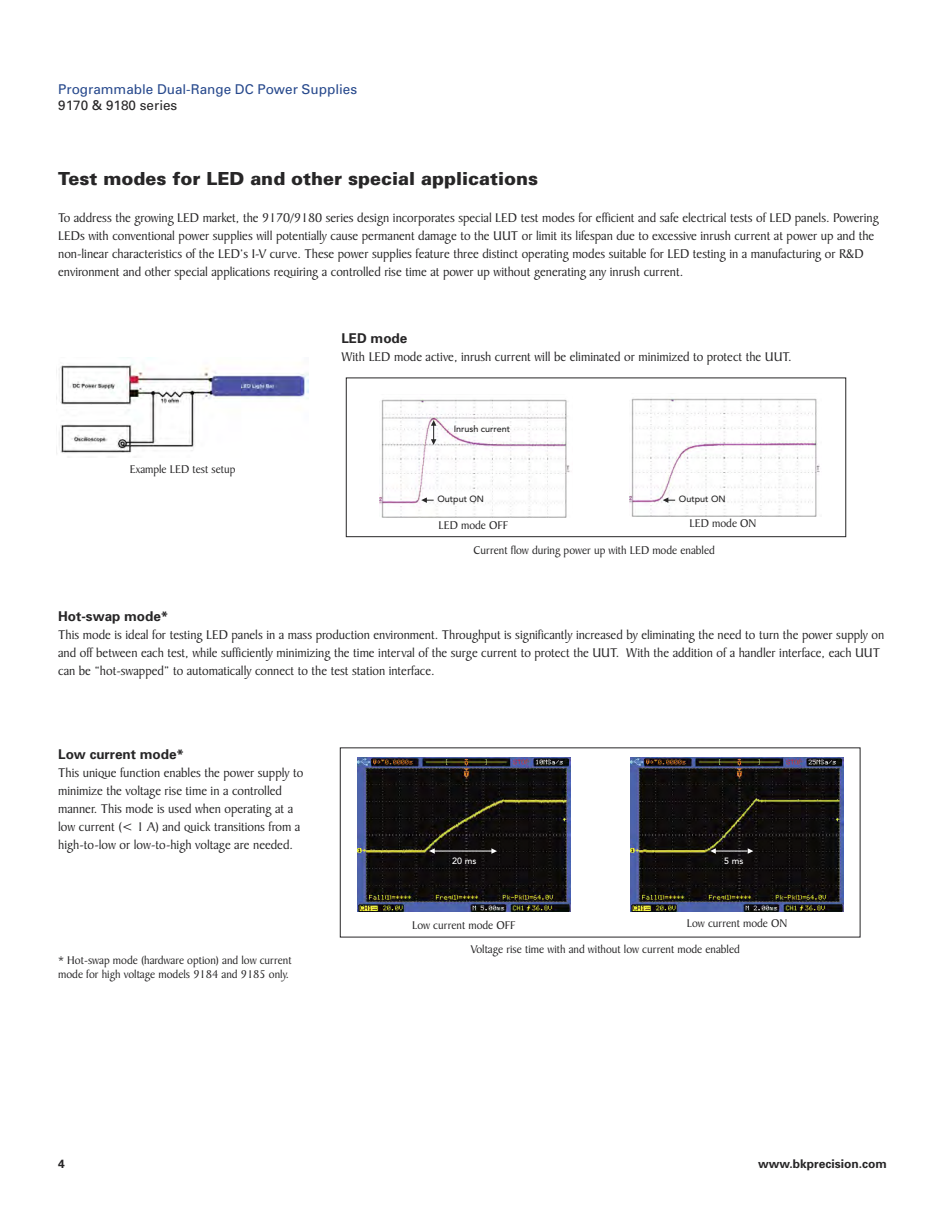
<style>
.page{position:relative;width:945px;height:1215px;background:#fff}
.page>*{position:absolute;margin:0;border:0;box-sizing:border-box;transform-origin:0 0}
.t1{font:900 18px "Univers";color:#272627}
.t2{font:13.5px/18px "Baker Signet BT";color:#272627}
.t3{font:13.5px "Univers";color:#26488c}
.t4{font:700 13.5px "Univers";color:#272627}
.t5{font:13.5px "Univers";color:#272627}
.t6{font:12px/14.4px "Baker Signet BT";color:#272627}
.t7{font:700 12px "Univers";color:#272627}
.t8{font:500 9px "Avenir";color:#272627}
.t9{font:500 9px "Avenir";color:#fff}
</style>
<div class="page">
<div style="left:346px;top:378px;width:500px;height:159px;border:1px solid #272627"></div>
<img style="left:59px;top:363px;width:249px;height:95px">
<img style="left:380px;top:399px;width:190px;height:118px">
<img style="left:630px;top:398px;width:190px;height:118px">
<img style="left:358px;top:758px;width:213px;height:154px">
<img style="left:630px;top:757px;width:213px;height:154px">
<svg style="left:431px;top:420px;width:5px;height:25px"></svg>
<svg style="left:429px;top:848px;width:6px;height:6px"></svg>
<svg style="left:491px;top:848px;width:6px;height:6px"></svg>
<hr style="left:434px;top:851px;width:58px;height:1px;background:#fff">
<svg style="left:421px;top:497px;width:13px;height:6px"></svg>
<svg style="left:710px;top:848px;width:6px;height:6px"></svg>
<svg style="left:748px;top:848px;width:5px;height:6px"></svg>
<hr style="left:715px;top:851px;width:33px;height:1px;background:#fff">
<svg style="left:663px;top:497px;width:12px;height:6px"></svg>
<p class="t3" style="left:58px;top:84px;width:300px">Programmable Dual-Range DC Power Supplies</p>
<p class="t5" style="left:58px;top:101px;width:121px">9170 &amp; 9180 series</p>
<h1 class="t1" style="left:58px;top:172px;width:481px">Test modes for LED and other special applications</h1>
<p class="t2" style="left:58px;top:210px;width:822px">To address the growing LED market, the 9170/9180 series design incorporates special LED test modes for efficient and safe electrical tests of LED panels. Powering LEDs with conventional power supplies will potentially cause permanent damage to the UUT or limit its lifespan due to excessive inrush current at power up and the non-linear characteristics of the LED’s I-V curve. These power supplies feature three distinct operating modes suitable for LED testing in a manufacturing or R&amp;D environment and other special applications requiring a controlled rise time at power up without generating any inrush current.</p>
<p class="t4" style="left:341px;top:334px;width:67px">LED mode</p>
<p class="t2" style="left:341px;top:349px;width:452px">With LED mode active, inrush current will be eliminated or minimized to protect the UUT.</p>
<p class="t6" style="left:130px;top:463px;width:107px">Example LED test setup</p>
<p class="t8" style="left:454px;top:425px;width:58px">Inrush current</p>
<p class="t8" style="left:437px;top:495px;width:48px">Output ON</p>
<p class="t8" style="left:679px;top:495px;width:48px">Output ON</p>
<p class="t6" style="left:439px;top:519px;width:71px">LED mode OFF</p>
<p class="t6" style="left:690px;top:518px;width:68px">LED mode ON</p>
<p class="t6" style="left:474px;top:544px;width:243px">Current flow during power up with LED mode enabled</p>
<p class="t4" style="left:58px;top:612px;width:112px">Hot-swap mode*</p>
<p class="t2" style="left:58px;top:627px;width:828px">This mode is ideal for testing LED panels in a mass production environment. Throughput is significantly increased by eliminating the need to turn the power supply on and off between each test, while sufficiently minimizing the time interval of the surge current to protect the UUT. With the addition of a handler interface, each UUT can be “hot-swapped” to automatically connect to the test station interface.</p>
<p class="t4" style="left:58px;top:749px;width:127px">Low current mode*</p>
<p class="t2" style="left:58px;top:765px;width:247px">This unique function enables the power supply to minimize the voltage rise time in a controlled manner. This mode is used when operating at a low current (&lt; 1 A) and quick transitions from a high-to-low or low-to-high voltage are needed.</p>
<p class="t6" style="left:58px;top:954px;width:235px">* Hot-swap mode (hardware option) and low current mode for high voltage models 9184 and 9185 only.</p>
<p class="t7" style="left:58px;top:1159px;width:8px">4</p>
<p class="t9" style="left:452px;top:857px;width:26px">20 ms</p>
<p class="t9" style="left:724px;top:857px;width:21px">5 ms</p>
<p class="t6" style="left:412px;top:919px;width:105px">Low current mode OFF</p>
<p class="t6" style="left:687px;top:917px;width:102px">Low current mode ON</p>
<p class="t6" style="left:471px;top:943px;width:271px">Voltage rise time with and without low current mode enabled</p>
<p class="t7" style="left:758px;top:1159px;width:130px">www.bkprecision.com</p>
</div>
